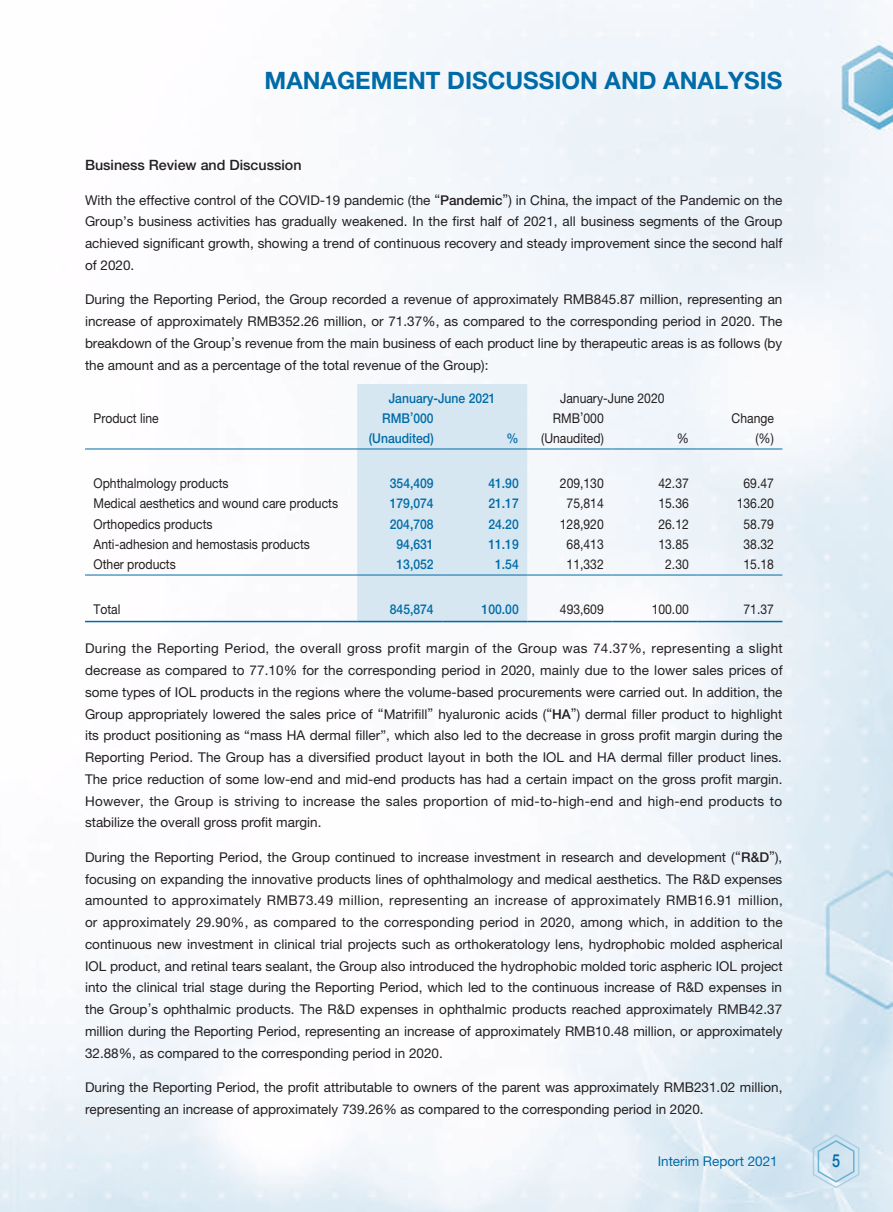
<style>
.page{position:relative;width:893px;height:1212px;background:#fff}
.page>*{position:absolute;margin:0;border:0;box-sizing:border-box;transform-origin:0 0}
.t1{font:700 24px "Helvetica Neue LT Std";color:#006ba7}
.t2{font:500 18px "Helvetica Neue LT Std";color:#006ba7;scale:.8 1}
.t3{font:500 14.25px "Helvetica Neue LT Std";color:#231f20}
.t4{font:13.5px/21.8px "Helvetica Neue LT Std";color:#231f20;text-align:justify}
.t5{font:13.5px/20.2px "Helvetica Neue LT Std";color:#231f20;text-align:right;scale:.9 1}
.t6{font:500 13.5px "Helvetica Neue LT Std";color:#006ba7;scale:.9 1}
.t7{font:13.5px "Helvetica Neue LT Std";color:#006ba7}
.s1{font-weight:500}
</style>
<div class="page">
<img style="left:0;top:0;width:893px;height:1212px">
<svg style="left:812px;top:1133px;width:49px;height:56px;background:#c9e0ed"></svg>
<div style="left:357px;top:384px;width:170px;height:237px;background:#d6e7f2"></div>
<hr style="left:85px;top:449px;width:272px;height:1px;background:#006ba7">
<hr style="left:357px;top:449px;width:85px;height:1px;background:#006ba7">
<hr style="left:442px;top:449px;width:85px;height:1px;background:#006ba7">
<hr style="left:527px;top:449px;width:85px;height:1px;background:#006ba7">
<hr style="left:612px;top:449px;width:85px;height:1px;background:#006ba7">
<hr style="left:697px;top:449px;width:85px;height:1px;background:#006ba7">
<hr style="left:85px;top:575px;width:272px;height:1px;background:#006ba7">
<hr style="left:357px;top:575px;width:85px;height:1px;background:#006ba7">
<hr style="left:442px;top:575px;width:85px;height:1px;background:#006ba7">
<hr style="left:527px;top:575px;width:85px;height:1px;background:#006ba7">
<hr style="left:612px;top:575px;width:85px;height:1px;background:#006ba7">
<hr style="left:697px;top:575px;width:85px;height:1px;background:#006ba7">
<hr style="left:85px;top:621px;width:272px;height:1px;background:#006ba7">
<hr style="left:357px;top:621px;width:85px;height:1px;background:#006ba7">
<hr style="left:442px;top:621px;width:85px;height:1px;background:#006ba7">
<hr style="left:527px;top:621px;width:85px;height:1px;background:#006ba7">
<hr style="left:612px;top:621px;width:85px;height:1px;background:#006ba7">
<hr style="left:697px;top:621px;width:85px;height:1px;background:#006ba7">
<h1 class="t1" style="left:265px;top:66px;width:519px">MANAGEMENT DISCUSSION AND ANALYSIS</h1>
<p class="t3" style="left:85px;top:156px;width:218px">Business Review and Discussion</p>
<p class="t4" style="left:85px;top:189px;width:699px">With the effective control of the COVID-19 pandemic (the “<span class="s1">Pandemic</span>”) in China, the impact of the Pandemic on the Group’s business activities has gradually weakened. In the first half of 2021, all business segments of the Group achieved significant growth, showing a trend of continuous recovery and steady improvement since the second half of 2020.</p>
<p class="t4" style="left:85px;top:288px;width:699px">During the Reporting Period, the Group recorded a revenue of approximately RMB845.87 million, representing an increase of approximately RMB352.26 million, or 71.37%, as compared to the corresponding period in 2020. The breakdown of the Group’s revenue from the main business of each product line by therapeutic areas is as follows (by the amount and as a percentage of the total revenue of the Group):</p>
<p class="t5" style="left:94px;top:408px;width:74px">Product line</p>
<p class="t6" style="left:389px;top:390px;width:120px">January-June 2021</p>
<p class="t5" style="left:560px;top:387px;width:118px">January-June 2020</p>
<p class="t6" style="left:382px;top:410px;width:59px">RMB’000</p>
<p class="t5" style="left:553px;top:408px;width:58px">RMB’000</p>
<p class="t6" style="left:369px;top:430px;width:74px">(Unaudited)</p>
<p class="t5" style="left:541px;top:428px;width:71px">(Unaudited)</p>
<p class="t5" style="left:677px;top:428px;width:15px">%</p>
<p class="t6" style="left:507px;top:430px;width:15px">%</p>
<p class="t5" style="left:732px;top:408px;width:49px">Change (%)</p>
<p class="t5" style="left:94px;top:473px;width:152px">Ophthalmology products</p>
<p class="t6" style="left:390px;top:475px;width:50px">354,409</p>
<p class="t6" style="left:488px;top:475px;width:35px">41.90</p>
<p class="t5" style="left:560px;top:473px;width:50px">209,130</p>
<p class="t5" style="left:658px;top:473px;width:35px">42.37</p>
<p class="t5" style="left:743px;top:473px;width:35px">69.47</p>
<p class="t5" style="left:94px;top:493px;width:273px">Medical aesthetics and wound care products</p>
<p class="t6" style="left:390px;top:495px;width:50px">179,074</p>
<p class="t6" style="left:488px;top:495px;width:35px">21.17</p>
<p class="t5" style="left:567px;top:493px;width:43px">75,814</p>
<p class="t5" style="left:658px;top:493px;width:35px">15.36</p>
<p class="t5" style="left:737px;top:493px;width:43px">136.20</p>
<p class="t5" style="left:94px;top:513px;width:134px">Orthopedics products</p>
<p class="t6" style="left:390px;top:516px;width:50px">204,708</p>
<p class="t6" style="left:488px;top:516px;width:35px">24.20</p>
<p class="t5" style="left:560px;top:513px;width:50px">128,920</p>
<p class="t5" style="left:658px;top:513px;width:35px">26.12</p>
<p class="t5" style="left:743px;top:513px;width:35px">58.79</p>
<p class="t5" style="left:94px;top:534px;width:242px">Anti-adhesion and hemostasis products</p>
<p class="t6" style="left:397px;top:536px;width:43px">94,631</p>
<p class="t6" style="left:488px;top:536px;width:35px">11.19</p>
<p class="t5" style="left:567px;top:534px;width:43px">68,413</p>
<p class="t5" style="left:658px;top:534px;width:35px">13.85</p>
<p class="t5" style="left:743px;top:534px;width:35px">38.32</p>
<p class="t5" style="left:94px;top:554px;width:93px">Other products</p>
<p class="t6" style="left:397px;top:556px;width:43px">13,052</p>
<p class="t6" style="left:495px;top:556px;width:28px">1.54</p>
<p class="t5" style="left:567px;top:554px;width:43px">11,332</p>
<p class="t5" style="left:665px;top:554px;width:28px">2.30</p>
<p class="t5" style="left:743px;top:554px;width:35px">15.18</p>
<p class="t5" style="left:94px;top:599px;width:31px">Total</p>
<p class="t6" style="left:390px;top:601px;width:50px">845,874</p>
<p class="t6" style="left:482px;top:601px;width:43px">100.00</p>
<p class="t5" style="left:560px;top:599px;width:50px">493,609</p>
<p class="t5" style="left:652px;top:599px;width:43px">100.00</p>
<p class="t5" style="left:743px;top:599px;width:35px">71.37</p>
<p class="t4" style="left:85px;top:637px;width:699px">During the Reporting Period, the overall gross profit margin of the Group was 74.37%, representing a slight decrease as compared to 77.10% for the corresponding period in 2020, mainly due to the lower sales prices of some types of IOL products in the regions where the volume-based procurements were carried out. In addition, the Group appropriately lowered the sales price of “Matrifill” hyaluronic acids (“<span class="s1">HA</span>”) dermal filler product to highlight its product positioning as “mass HA dermal filler”, which also led to the decrease in gross profit margin during the Reporting Period. The Group has a diversified product layout in both the IOL and HA dermal filler product lines.<br>The price reduction of some low-end and mid-end products has had a certain impact on the gross profit margin.<br>However, the Group is striving to increase the sales proportion of mid-to-high-end and high-end products to stabilize the overall gross profit margin.</p>
<p class="t4" style="left:85px;top:846px;width:699px">During the Reporting Period, the Group continued to increase investment in research and development (“<span class="s1">R&amp;D</span>”), focusing on expanding the innovative products lines of ophthalmology and medical aesthetics. The R&amp;D expenses amounted to approximately RMB73.49 million, representing an increase of approximately RMB16.91 million, or approximately 29.90%, as compared to the corresponding period in 2020, among which, in addition to the continuous new investment in clinical trial projects such as orthokeratology lens, hydrophobic molded aspherical IOL product, and retinal tears sealant, the Group also introduced the hydrophobic molded toric aspheric IOL project into the clinical trial stage during the Reporting Period, which led to the continuous increase of R&amp;D expenses in the Group’s ophthalmic products. The R&amp;D expenses in ophthalmic products reached approximately RMB42.37 million during the Reporting Period, representing an increase of approximately RMB10.48 million, or approximately 32.88%, as compared to the corresponding period in 2020.</p>
<p class="t4" style="left:85px;top:1076px;width:699px">During the Reporting Period, the profit attributable to owners of the parent was approximately RMB231.02 million, representing an increase of approximately 739.26% as compared to the corresponding period in 2020.</p>
<p class="t7" style="left:658px;top:1153px;width:122px">Interim Report 2021</p>
<h2 class="t2" style="left:832px;top:1150px;width:12px">5</h2>
</div>
